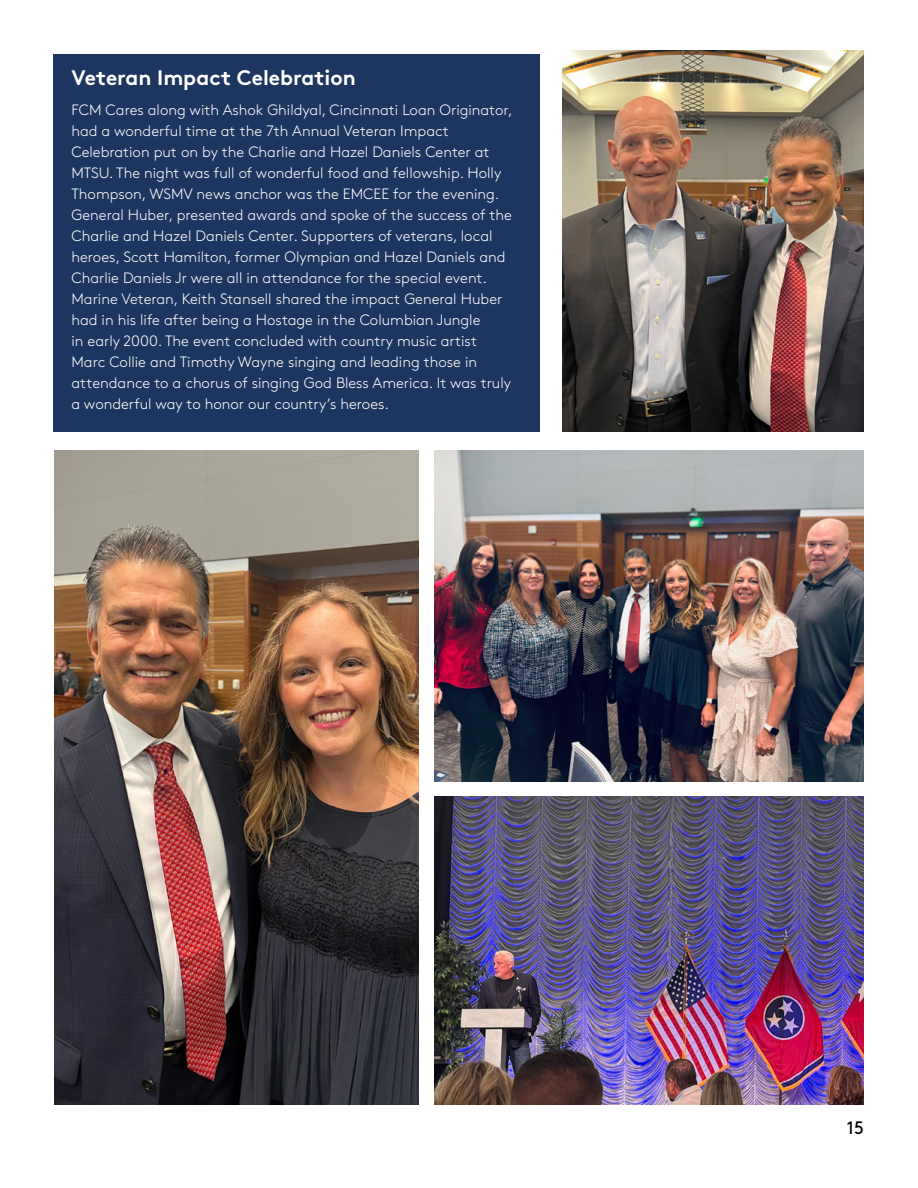
<style>
.page{position:relative;width:918px;height:1188px;background:#fff}
.page>*{position:absolute;margin:0;border:0;box-sizing:border-box;transform-origin:0 0}
.t1{font:700 21px "Brown";color:#fff}
.t2{font:18px "Brown";color:#000}
.t3{font:300 15px/21px "Brown";color:#fff}
</style>
<div class="page">
<div style="left:54px;top:54px;width:486px;height:378px;background:#1d365f"></div>
<img style="left:562px;top:51px;width:302px;height:381px">
<img style="left:54px;top:450px;width:365px;height:655px">
<img style="left:434px;top:450px;width:430px;height:331px">
<img style="left:434px;top:796px;width:430px;height:309px">
<h1 class="t1" style="left:71px;top:61px;width:286px">Veteran Impact Celebration</h1>
<p class="t3" style="left:71px;top:99px;width:443px">FCM Cares along with Ashok Ghildyal, Cincinnati Loan Originator, had a wonderful time at the 7th Annual Veteran Impact Celebration put on by the Charlie and Hazel Daniels Center at MTSU. The night was full of wonderful food and fellowship. Holly Thompson, WSMV news anchor was the EMCEE for the evening.<br>General Huber, presented awards and spoke of the success of the Charlie and Hazel Daniels Center. Supporters of veterans, local heroes, Scott Hamilton, former Olympian and Hazel Daniels and Charlie Daniels Jr were all in attendance for the special event.<br>Marine Veteran, Keith Stansell shared the impact General Huber had in his life after being a Hostage in the Columbian Jungle<br>in early 2000. The event concluded with country music artist Marc Collie and Timothy Wayne singing and leading those in attendance to a chorus of singing God Bless America. It was truly a wonderful way to honor our country’s heroes.</p>
<p class="t2" style="left:847px;top:1114px;width:19px">15</p>
</div>
